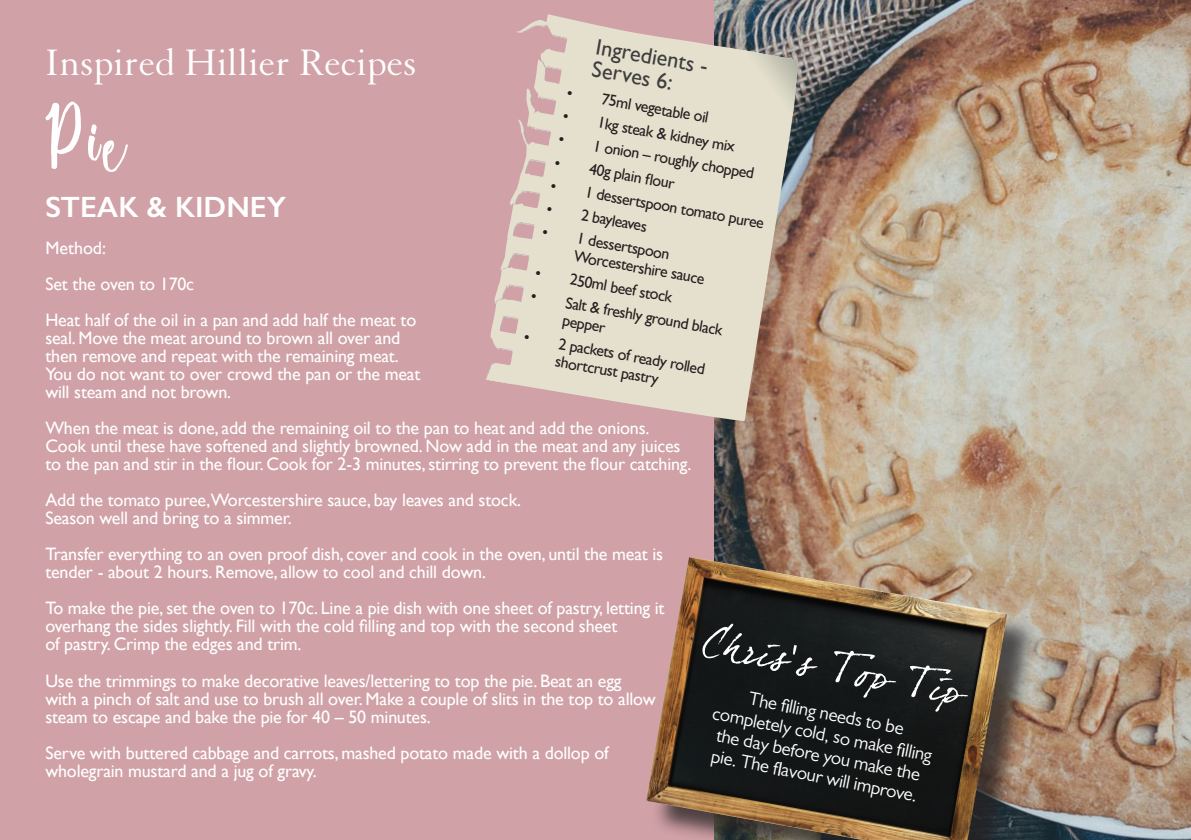
<style>
.page{position:relative;width:1191px;height:840px;background:#fff}
.page>*{position:absolute;margin:0;border:0;box-sizing:border-box;transform-origin:0 0}
.t1{font:124.8px "Shellahera Script Demo";color:#fff}
.t2{font:40px "Granjon";color:#fff}
.t3{font:600 29.4px "Gill Sans";color:#fff}
.t4{font:22.4px "Gill Sans";color:#3e3e3f}
.t5{font:19px/21px "Gill Sans";color:#fff;text-align:center}
.t6{font:18px/18px "Gill Sans";letter-spacing:-.01em;color:#fff}
.t7{font:16px/18px "Gill Sans";color:#231f20}
</style>
<div class="page">
<div style="left:0;top:0;width:720px;height:839px;background:#d0a1a6"></div>
<img style="left:714px;top:0;width:477px;height:839px">
<div style="left:651px;top:562px;width:388px;height:277px;background:#231f20;opacity:.75"></div>
<img style="left:646px;top:556px;width:361px;height:283px">
<svg style="left:702px;top:623px;width:266px;height:88px;background:#282b2c"></svg>
<svg style="left:486px;top:0;width:332px;height:425px"></svg>
<p class="t4" style="left:598px;top:33px;width:115px;rotate:10deg">Ingredients -</p>
<p class="t2" style="left:45px;top:41px;width:372px">Inspired Hillier Recipes</p>
<p class="t4" style="left:594px;top:55px;width:83px;rotate:10deg">Serves 6:</p>
<p class="t7" style="left:568px;top:84px;width:145px;rotate:10deg">• 75ml vegetable oil</p>
<p class="t1" style="left:45px;top:76px;width:81px">Pie</p>
<p class="t7" style="left:564px;top:107px;width:176px;rotate:10deg">• 1kg steak &amp; kidney mix</p>
<p class="t7" style="left:560px;top:130px;width:200px;rotate:10deg">• 1 onion – roughly chopped</p>
<p class="t7" style="left:556px;top:153px;width:123px;rotate:10deg">• 40g plain fl our</p>
<p class="t7" style="left:552px;top:176px;width:218px;rotate:10deg">• 1 dessertspoon tomato puree</p>
<p class="t3" style="left:45px;top:189px;width:242px">STEAK &amp; KIDNEY</p>
<p class="t6" style="left:45px;top:238px;width:62px">Method:</p>
<p class="t6" style="left:45px;top:274px;width:150px">Set the oven to 170c</p>
<p class="t6" style="left:45px;top:310px;width:372px">Heat half of the oil in a pan and add half the meat to</p>
<p class="t6" style="left:45px;top:328px;width:356px">seal. Move the meat around to brown all over and</p>
<p class="t6" style="left:45px;top:346px;width:355px">then remove and repeat with the remaining meat.</p>
<p class="t6" style="left:45px;top:364px;width:376px">You do not want to over crowd the pan or the meat</p>
<p class="t6" style="left:45px;top:382px;width:187px">will steam and not brown.</p>
<p class="t6" style="left:45px;top:418px;width:605px">When the meat is done, add the remaining oil to the pan to heat and add the onions.</p>
<p class="t6" style="left:45px;top:436px;width:647px">Cook until these have softened and slightly browned. Now add in the meat and any juices to the pan and stir in the flour. Cook for 2-3 minutes, stirring to prevent the flour catching.</p>
<p class="t6" style="left:45px;top:490px;width:477px">Add the tomato puree,Worcestershire sauce, bay leaves and stock.</p>
<p class="t6" style="left:45px;top:508px;width:248px">Season well and bring to a simmer.</p>
<p class="t6" style="left:45px;top:544px;width:619px">Transfer everything to an oven proof dish, cover and cook in the oven, until the meat is tender - about 2 hours. Remove, allow to cool and chill down.</p>
<p class="t6" style="left:45px;top:598px;width:621px">To make the pie, set the oven to 170c. Line a pie dish with one sheet of pastry, letting it overhang the sides slightly. Fill with the cold filling and top with the second sheet</p>
<p class="t6" style="left:45px;top:634px;width:258px">of pastry. Crimp the edges and trim.</p>
<p class="t6" style="left:45px;top:670px;width:577px">Use the trimmings to make decorative leaves/lettering to top the pie. Beat an egg</p>
<p class="t6" style="left:45px;top:688px;width:612px">with a pinch of salt and use to brush all over. Make a couple of slits in the top to allow steam to escape and bake the pie for 40 – 50 minutes.</p>
<p class="t6" style="left:45px;top:742px;width:565px">Serve with buttered cabbage and carrots, mashed potato made with a dollop of</p>
<p class="t6" style="left:45px;top:760px;width:273px">wholegrain mustard and a jug of gravy.</p>
<p class="t7" style="left:548px;top:199px;width:103px;rotate:10deg">• 2 bayleaves</p>
<p class="t7" style="left:579px;top:229px;width:134px;text-indent:-35px;rotate:10deg">• 1 dessertspoon<br>Worcestershire sauce</p>
<p class="t7" style="left:537px;top:264px;width:141px;rotate:10deg">• 250ml beef stock</p>
<p class="t7" style="left:567px;top:293px;width:161px;text-indent:-35px;rotate:10deg">• Salt &amp; freshly ground black pepper</p>
<p class="t7" style="left:525px;top:328px;width:185px;text-align:center;rotate:10deg">• 2 packets of ready rolled shortcrust pastry</p>
<p class="t5" style="left:719px;top:681px;width:225px;rotate:11deg">The fi lling needs to be completely cold, so make fi lling the day before you make the pie. The fl avour will improve.</p>
</div>
